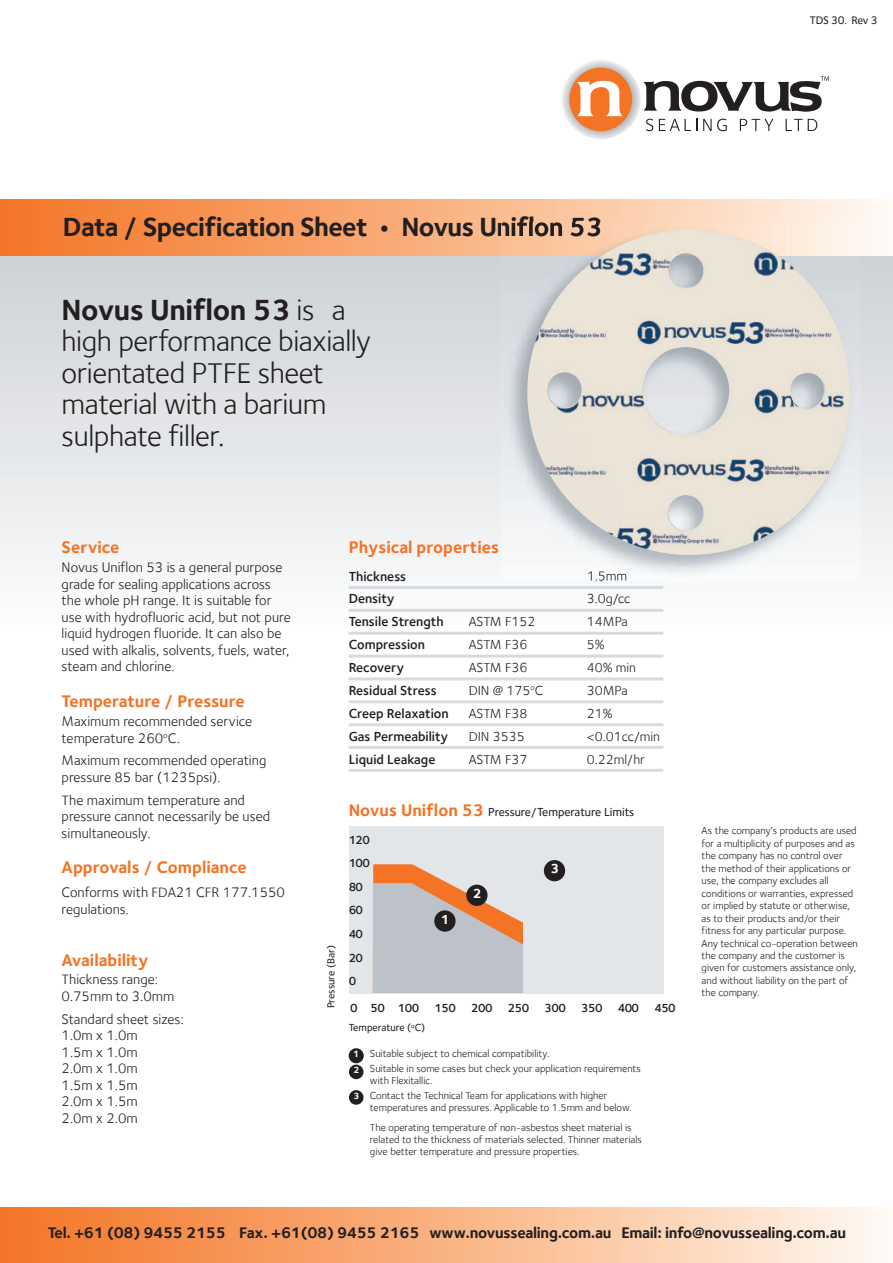
<style>
.page{position:relative;width:893px;height:1263px;background:#fff}
.page>*{position:absolute;margin:0;border:0;box-sizing:border-box;transform-origin:0 0}
.t1{font:30px/31.5px "Foundry Sterling";letter-spacing:-.015em;color:#231f20}
.t2{font:700 27px "Foundry Sterling";letter-spacing:-.025em;color:#231f20}
.t3{font:700 17.25px "Foundry Sterling";color:#f47325}
.t4{font:700 15.75px "Foundry Sterling";letter-spacing:-.02em;color:#231f20}
.t5{font:14.25px/16.5px "Foundry Sterling";color:#231f20}
.t6{font:600 13.5px/23px "Foundry Sterling";color:#231f20}
.t7{font:13.5px "Foundry Sterling";color:#231f20}
.t8{font:700 13.5px "Foundry Sterling";color:#fff}
.t9{font:600 12px/23.7px "Foundry Sterling";letter-spacing:-.05em;color:#231f20}
.t10{font:500 12px "Foundry Sterling";color:#231f20}
.t11{font:500 11.25px "Foundry Sterling";letter-spacing:-.025em;color:#231f20}
.t12{font:10.5px/12.5px "Foundry Sterling";color:#231f20}
.t13{font:500 10.5px "Foundry Sterling";color:#231f20}
.t14{font:700 9.6px "Foundry Sterling";color:#fff}
.t15{font:700 9.3px "Foundry Sterling";color:#fff}
.s1{font-weight:700}
.s2{font-weight:700;font-size:17.25px;color:#f47325}
</style>
<div class="page">
<div style="left:0;top:251px;width:893px;height:378px;background:linear-gradient(to bottom,#cdd0d4,#fcfdfe)"></div>
<hr style="left:349px;top:586px;width:314px;height:3px;background:#d6dbdf">
<hr style="left:349px;top:609px;width:314px;height:3px;background:#d6dbdf">
<hr style="left:349px;top:632px;width:314px;height:3px;background:#d6dbdf">
<hr style="left:349px;top:655px;width:314px;height:3px;background:#d6dbdf">
<hr style="left:349px;top:677px;width:314px;height:3px;background:#d6dbdf">
<hr style="left:349px;top:700px;width:314px;height:3px;background:#d6dbdf">
<hr style="left:349px;top:723px;width:314px;height:3px;background:#d6dbdf">
<hr style="left:349px;top:746px;width:314px;height:3px;background:#d6dbdf">
<hr style="left:349px;top:769px;width:314px;height:3px;background:#d6dbdf">
<div style="left:0;top:200px;width:893px;height:55px;background:linear-gradient(to right,#f47321,#fff7ed)"></div>
<div style="left:349px;top:827px;width:314px;height:167px;background:#e3e6e9"></div>
<svg style="left:373px;top:864px;width:150px;height:129px"></svg>
<div style="left:544px;top:860px;width:21px;height:21px;background:#231f20;border-radius:50%"></div>
<div style="left:466px;top:885px;width:22px;height:21px;background:#231f20;border-radius:50%"></div>
<div style="left:434px;top:910px;width:22px;height:22px;background:#231f20;border-radius:50%"></div>
<div style="left:349px;top:1048px;width:15px;height:15px;background:#231f20;border-radius:50%"></div>
<div style="left:349px;top:1064px;width:14px;height:15px;background:#231f20;border-radius:50%"></div>
<div style="left:349px;top:1090px;width:14px;height:15px;background:#231f20;border-radius:50%"></div>
<img style="left:502px;top:222px;width:358px;height:359px">
<img style="left:588px;top:571px;width:38px;height:10px">
<img style="left:502px;top:222px;width:98px;height:14px">
<img style="left:527px;top:230px;width:323px;height:325px">
<div style="left:0;top:1208px;width:893px;height:55px;background:linear-gradient(to right,#f47321,#fff7ed)"></div>
<svg style="left:562px;top:60px;width:79px;height:79px"></svg>
<div style="left:569px;top:68px;width:63px;height:63px;background:#f47325;border-radius:50%"></div>
<svg style="left:577px;top:80px;width:46px;height:36px"></svg>
<svg style="left:643px;top:76px;width:186px;height:36px"></svg>
<svg style="left:646px;top:119px;width:7px;height:12px"></svg>
<svg style="left:659px;top:119px;width:38px;height:12px"></svg>
<svg style="left:703px;top:119px;width:24px;height:12px"></svg>
<svg style="left:740px;top:119px;width:33px;height:12px"></svg>
<svg style="left:785px;top:119px;width:32px;height:12px"></svg>
<p class="t11" style="left:810px;top:14px;width:69px">TDS 30. Rev 3</p>
<h2 class="t2" style="left:63px;top:211px;width:542px">Data / Specification Sheet • Novus Uniflon 53</h2>
<h1 class="t1" style="left:62px;top:294px;width:311px"><span class="s1">Novus Uniflon 53</span> is a high performance biaxially orientated PTFE sheet material with a barium sulphate filler.</h1>
<h3 class="t3" style="left:62px;top:537px;width:59px">Service</h3>
<p class="t5" style="left:62px;top:559px;width:231px">Novus Uniflon 53 is a general purpose grade for sealing applications across the whole pH range. It is suitable for use with hydrofluoric acid, but not pure liquid hydrogen fluoride. It can also be used with alkalis, solvents, fuels, water, steam and chlorine.</p>
<h3 class="t3" style="left:62px;top:691px;width:185px">Temperature / Pressure</h3>
<h3 class="t5" style="left:62px;top:713px;width:192px">Maximum recommended service temperature 260<sup>o</sup>C.</h3>
<h3 class="t5" style="left:62px;top:752px;width:206px">Maximum recommended operating pressure 85 bar (1235psi).</h3>
<h3 class="t5" style="left:62px;top:792px;width:210px">The maximum temperature and pressure cannot necessarily be used simultaneously.</h3>
<h3 class="t3" style="left:62px;top:857px;width:187px">Approvals / Compliance</h3>
<h3 class="t5" style="left:62px;top:884px;width:225px">Conforms with FDA21 CFR 177.1550 regulations.</h3>
<h3 class="t3" style="left:62px;top:950px;width:88px">Availability</h3>
<h3 class="t5" style="left:62px;top:971px;width:114px">Thickness range:<br>0.75mm to 3.0mm</h3>
<h3 class="t5" style="left:62px;top:1011px;width:124px">Standard sheet sizes:<br>1.0m x 1.0m<br>1.5m x 1.0m<br>2.0m x 1.0m<br>1.5m x 1.5m<br>2.0m x 1.5m<br>2.0m x 2.0m</h3>
<h3 class="t3" style="left:349px;top:537px;width:152px">Physical properties</h3>
<p class="t6" style="left:349px;top:564px;width:59px">Thickness<br>Density</p>
<p class="t7" style="left:587px;top:591px;width:45px">3.0g/cc</p>
<p class="t6" style="left:349px;top:610px;width:96px">Tensile Strength</p>
<p class="t7" style="left:469px;top:614px;width:68px">ASTM F152</p>
<p class="t7" style="left:587px;top:614px;width:42px">14MPa</p>
<p class="t6" style="left:349px;top:633px;width:78px">Compression</p>
<p class="t7" style="left:469px;top:637px;width:60px">ASTM F36</p>
<p class="t7" style="left:587px;top:637px;width:19px">5%</p>
<p class="t6" style="left:349px;top:656px;width:57px">Recovery</p>
<p class="t7" style="left:469px;top:660px;width:60px">ASTM F36</p>
<p class="t7" style="left:587px;top:660px;width:51px">40% min</p>
<p class="t6" style="left:349px;top:679px;width:89px">Residual Stress</p>
<p class="t7" style="left:469px;top:683px;width:76px">DIN @ 175<sup>o</sup>C</p>
<p class="t7" style="left:587px;top:683px;width:42px">30MPa</p>
<p class="t6" style="left:349px;top:702px;width:102px">Creep Relaxation</p>
<p class="t7" style="left:469px;top:705px;width:60px">ASTM F38</p>
<p class="t7" style="left:587px;top:705px;width:27px">21%</p>
<p class="t6" style="left:349px;top:724px;width:101px">Gas Permeability</p>
<p class="t7" style="left:469px;top:728px;width:58px">DIN 3535</p>
<p class="t7" style="left:587px;top:728px;width:75px">&lt;0.01cc/min</p>
<p class="t6" style="left:349px;top:747px;width:88px">Liquid Leakage</p>
<p class="t7" style="left:469px;top:751px;width:60px">ASTM F37</p>
<p class="t7" style="left:587px;top:751px;width:60px">0.22ml/hr</p>
<p class="t13" style="left:325px;top:1008px;width:64px;rotate:-90deg">Pressure (Bar)</p>
<p class="t10" style="left:349px;top:805px;width:287px"><span class="s2">Novus Uniflon 53</span> Pressure/Temperature Limits</p>
<p class="t9" style="left:349px;top:827px;width:23px">120<br>100<br>80<br>60<br>40<br>20<br>0</p>
<p class="t9" style="left:350px;top:995px;width:71px">0 50 100</p>
<p class="t9" style="left:435px;top:995px;width:23px">150</p>
<p class="t9" style="left:471px;top:995px;width:23px">200</p>
<p class="t9" style="left:508px;top:995px;width:23px">250</p>
<p class="t9" style="left:544px;top:995px;width:23px">300</p>
<p class="t9" style="left:581px;top:995px;width:23px">350</p>
<p class="t9" style="left:618px;top:995px;width:23px">400</p>
<p class="t9" style="left:654px;top:995px;width:23px">450</p>
<p class="t8" style="left:550px;top:861px;width:10px">3</p>
<p class="t8" style="left:473px;top:885px;width:10px">2</p>
<p class="t8" style="left:441px;top:911px;width:10px">1</p>
<p class="t13" style="left:349px;top:1022px;width:78px">Temperature (<sup>o</sup>C)</p>
<p class="t14" style="left:353px;top:1048px;width:8px">1</p>
<p class="t15" style="left:353px;top:1064px;width:7px">2</p>
<p class="t15" style="left:353px;top:1090px;width:7px">3</p>
<p class="t12" style="left:370px;top:1046px;width:272px;line-height:15px">Suitable subject to chemical compatibility.<br>Suitable in some cases but check your application requirements</p>
<p class="t12" style="left:370px;top:1073px;width:239px;line-height:15px">with Flexitallic.<br>Contact the Technical Team for applications with higher</p>
<p class="t12" style="left:370px;top:1101px;width:263px">temperatures and pressures. Applicable to 1.5mm and below.</p>
<p class="t12" style="left:370px;top:1121px;width:273px;line-height:12px">The operating temperature of non-asbestos sheet material is related to the thickness of materials selected. Thinner materials give better temperature and pressure properties.</p>
<p class="t12" style="left:702px;top:825px;width:158px">As the company’s products are used for a multiplicity of purposes and as the company has no control over the method of their applications or use, the company excludes all conditions or warranties, expressed or implied by statute or otherwise, as to their products and/or their fitness for any particular purpose.<br>Any technical co-operation between the company and the customer is given for customers assistance only, and without liability on the part of the company.</p>
<h3 class="t4" style="left:48px;top:1223px;width:800px">Tel. +61 (08) 9455 2155 Fax. +61(08) 9455 2165 www.novussealing.com.au Email: info@novussealing.com.au</h3>
</div>
